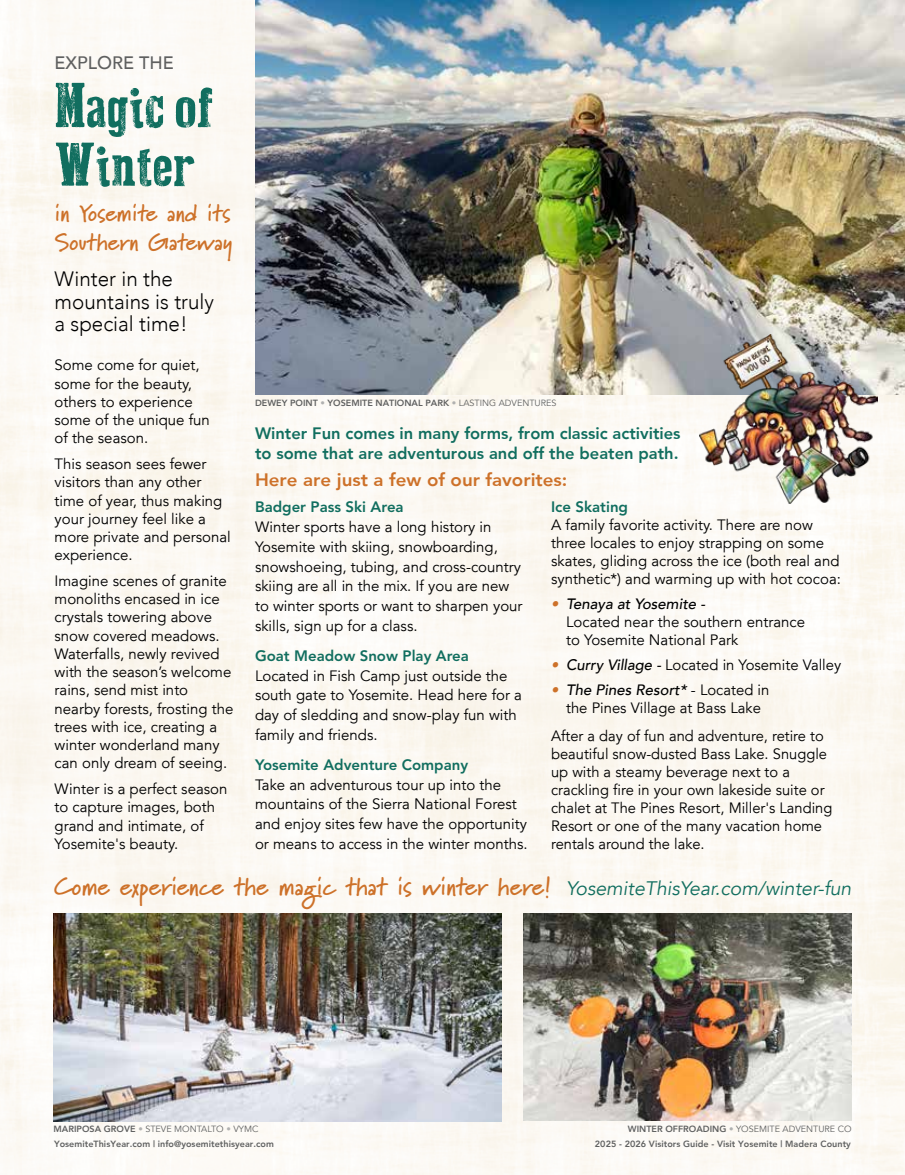
<style>
.page{position:relative;width:905px;height:1175px;background:#fff}
.page>*{position:absolute;margin:0;border:0;box-sizing:border-box;transform-origin:0 0}
.t1{font:61.5px/58.5px "Dust West";color:#116e5f}
.t2{font:700 25.5px "Marydale";color:#cd7129}
.t3{font:700 24px/28.5px "Marydale";color:#cd7129}
.t4{font:300 21px/22.5px "Avenir";color:#000}
.t5{font:800 18px "Avenir";color:#cd7129;scale:1.04 1}
.t6{font:500 18px "Avenir";color:#5f6060}
.t7{font:800 16.5px/19.5px "Avenir";color:#116e5f}
.t8{font:15px/18.3px "Avenir";color:#000}
.t9{font:800 15px "Avenir LT Std";color:#116e5f}
.t10{font:800 9px "Avenir";letter-spacing:.005em;color:#5f6060}
.t11{font:9px "Avenir";color:#5f6060}
.s1{font-weight:400;color:#b0b1b1}
.s2{font-weight:400}
.s3{font-weight:500;font-style:italic;color:#cd7129}
.s4{font-weight:500;font-style:italic}
.s5{font-family:"Avenir";font-weight:400;font-style:italic;font-size:19.5px;color:#116e5f}
.s6{font-weight:800}
.s7{color:#b0b1b1}
</style>
<div class="page">
<div style="left:0;top:0;width:904px;height:1174px;background:#fcf9f3"></div>
<img style="left:255px;top:0;width:649px;height:394px">
<img style="left:54px;top:913px;width:447px;height:208px">
<img style="left:523px;top:913px;width:328px;height:208px">
<img style="left:699px;top:335px;width:179px;height:168px">
<p class="t6" style="left:55px;top:52px;width:121px">EXPLORE THE</p>
<h1 class="t1" style="left:55px;top:77px;width:160px">Magic of<br>Winter</h1>
<h3 class="t3" style="left:55px;top:199px;width:179px">in Yosemite and its<br>Southern Gateway</h3>
<h3 class="t4" style="left:55px;top:268px;width:161px">Winter in the mountains is truly a special time!</h3>
<p class="t8" style="left:55px;top:356px;width:157px">Some come for quiet, some for the beauty, others to experience some of the unique fun of the season.</p>
<p class="t8" style="left:55px;top:455px;width:178px">This season sees fewer visitors than any other time of year, thus making your journey feel like a more private and personal experience.</p>
<p class="t8" style="left:55px;top:572px;width:180px">Imagine scenes of granite monoliths encased in ice crystals towering above snow covered meadows.<br>Waterfalls, newly revived with the season’s welcome rains, send mist into nearby forests, frosting the trees with ice, creating a winter wonderland many can only dream of seeing.</p>
<p class="t8" style="left:55px;top:780px;width:174px">Winter is a perfect season to capture images, both grand and intimate, of<br>Yosemite's beauty.</p>
<p class="t10" style="left:255px;top:397px;width:303px">DEWEY POINT <span class="s1">•</span> YOSEMITE NATIONAL PARK <span class="s1">•</span> <span class="s2">LASTING ADVENTURES</span></p>
<p class="t7" style="left:255px;top:423px;width:427px">Winter Fun comes in many forms, from classic activities to some that are adventurous and off the beaten path.</p>
<p class="t5" style="left:255px;top:469px;width:302px">Here are just a few of our favorites:</p>
<p class="t9" style="left:255px;top:498px;width:150px">Badger Pass Ski Area</p>
<p class="t8" style="left:255px;top:517px;width:269px;line-height:19.8px">Winter sports have a long history in Yosemite with skiing, snowboarding, snowshoeing, tubing, and cross-country skiing are all in the mix. If you are new to winter sports or want to sharpen your skills, sign up for a class.</p>
<p class="t9" style="left:255px;top:647px;width:215px">Goat Meadow Snow Play Area</p>
<p class="t8" style="left:255px;top:666px;width:268px;line-height:19.8px">Located in Fish Camp just outside the south gate to Yosemite. Head here for a day of sledding and snow-play fun with family and friends.</p>
<p class="t9" style="left:255px;top:755px;width:215px">Yosemite Adventure Company</p>
<p class="t8" style="left:255px;top:775px;width:274px;line-height:19.8px">Take an adventurous tour up into the mountains of the Sierra National Forest and enjoy sites few have the opportunity or means to access in the winter months.</p>
<p class="t9" style="left:551px;top:498px;width:78px">Ice Skating</p>
<p class="t8" style="left:551px;top:516px;width:291px">A family favorite activity. There are now three locales to enjoy strapping on some skates, gliding across the ice (both real and synthetic*) and warming up with hot cocoa:</p>
<p class="t8" style="left:566px;top:595px;width:240px;text-indent:-15px"><span class="s3">•</span> <span class="s4">Tenaya at Yosemite -<br></span>Located near the southern entrance to Yosemite National Park</p>
<p class="t8" style="left:551px;top:656px;width:292px"><span class="s3">•</span> <span class="s4">Curry Village -</span> Located in Yosemite Valley</p>
<p class="t8" style="left:551px;top:681px;width:220px;text-align:center"><span class="s3">•</span> <span class="s4">The Pines Resort*</span> - Located in the Pines Village at Bass Lake</p>
<p class="t8" style="left:551px;top:727px;width:283px">After a day of fun and adventure, retire to beautiful snow-dusted Bass Lake. Snuggle up with a steamy beverage next to a crackling fire in your own lakeside suite or chalet at The Pines Resort, Miller's Landing Resort or one of the many vacation home rentals around the lake.</p>
<h2 class="t2" style="left:54px;top:871px;width:799px">Come experience the magic that is winter here! <span class="s5">YosemiteThisYear.com/winter-fun</span></h2>
<p class="t11" style="left:54px;top:1124px;width:206px"><span class="s6">MARIPOSA GROVE</span> <span class="s7">•</span> STEVE MONTALTO <span class="s7">•</span> VYMC</p>
<p class="t11" style="left:628px;top:1124px;width:225px"><span class="s6">WINTER OFFROADING</span> <span class="s7">•</span> YOSEMITE ADVENTURE CO</p>
<p class="t10" style="left:54px;top:1138px;width:221px">YosemiteThisYear.com | info@yosemitethisyear.com</p>
<p class="t10" style="left:595px;top:1138px;width:257px">2025 - 2026 Visitors Guide - Visit Yosemite | Madera County</p>
</div>
